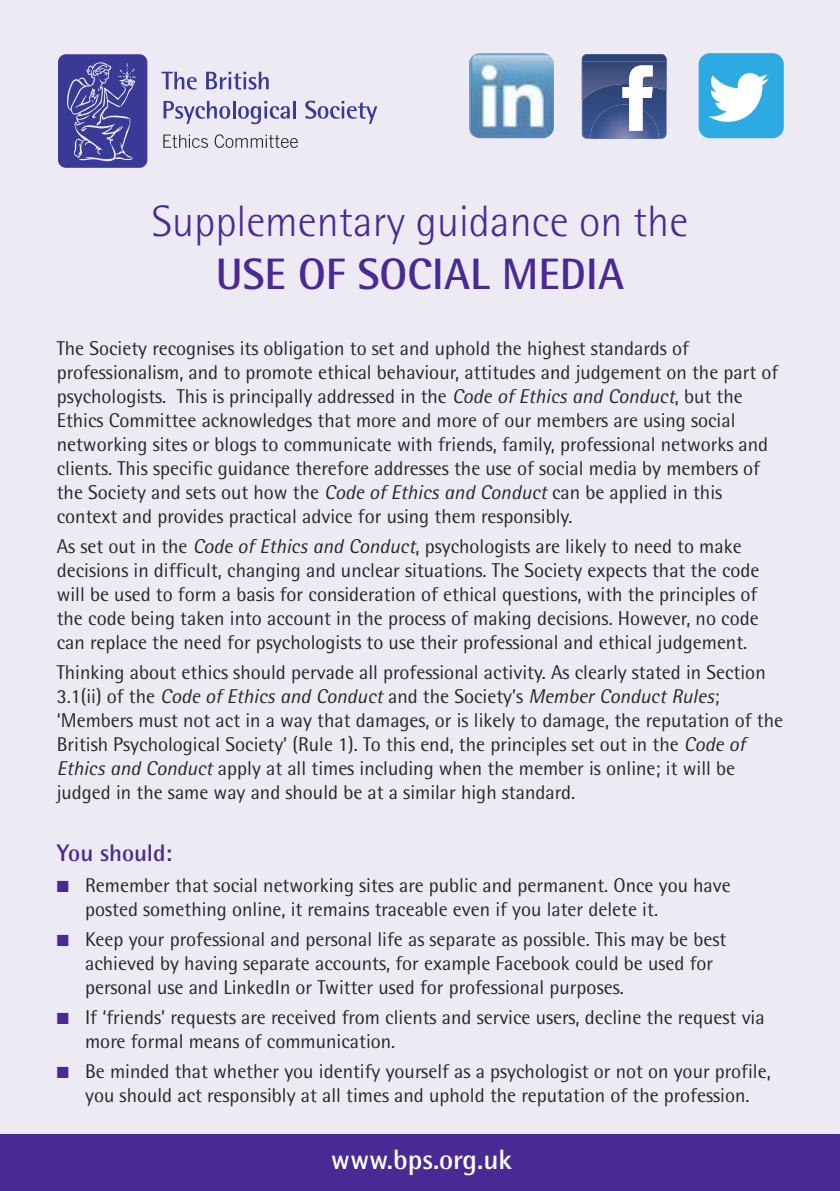
<style>
.page{position:relative;width:840px;height:1191px;background:#fff}
.page>*{position:absolute;margin:0;border:0;box-sizing:border-box;transform-origin:0 0}
.t1{font:300 44px "Rotis Semi Sans";color:#492a94}
.t2{font:700 44px "Rotis Semi Sans";color:#492a94}
.t3{font:700 28px "Rotis Semi Sans";color:#fff}
.t4{font:700 24px "Rotis Semi Sans";color:#492a94}
.t5{font:20px/24px "Rotis Semi Sans";color:#272627}
.s1{font-style:italic}
.s2{color:#492a94}
</style>
<div class="page">
<div style="left:0;top:0;width:839px;height:1190px;background:#edeaf4"></div>
<svg style="left:161px;top:72px;width:36px;height:18px"></svg>
<svg style="left:206px;top:72px;width:62px;height:18px"></svg>
<svg style="left:163px;top:101px;width:132px;height:23px"></svg>
<svg style="left:305px;top:101px;width:72px;height:23px"></svg>
<svg style="left:163px;top:135px;width:45px;height:13px"></svg>
<svg style="left:214px;top:134px;width:84px;height:14px"></svg>
<svg style="left:58px;top:54px;width:89px;height:114px;background:#504fa2"></svg>
<div style="left:0;top:1134px;width:839px;height:56px;background:#492a94"></div>
<svg style="left:581px;top:54px;width:85px;height:85px;background:#60709b"></svg>
<img style="left:469px;top:53px;width:84px;height:85px;border-radius:11px">
<div style="left:698px;top:53px;width:85px;height:85px;background:#2caae1;border-radius:11px"></div>
<svg style="left:708px;top:73px;width:60px;height:49px"></svg>
<h1 class="t1" style="left:152px;top:206px;width:538px">Supplementary guidance on the</h1>
<h1 class="t2" style="left:215px;top:259px;width:410px">USE OF SOCIAL MEDIA</h1>
<p class="t5" style="left:57px;top:338px;width:722px">The Society recognises its obligation to set and uphold the highest standards of professionalism, and to promote ethical behaviour, attitudes and judgement on the part of psychologists. This is principally addressed in the <span class="s1">Code of Ethics and Conduct</span>, but the Ethics Committee acknowledges that more and more of our members are using social networking sites or blogs to communicate with friends, family, professional networks and clients. This specific guidance therefore addresses the use of social media by members of the Society and sets out how the <span class="s1">Code of Ethics and Conduct</span> can be applied in this context and provides practical advice for using them responsibly.</p>
<p class="t5" style="left:57px;top:536px;width:704px">As set out in the <span class="s1">Code of Ethics and Conduct</span>, psychologists are likely to need to make decisions in difficult, changing and unclear situations. The Society expects that the code will be used to form a basis for consideration of ethical questions, with the principles of the code being taken into account in the process of making decisions. However, no code can replace the need for psychologists to use their professional and ethical judgement.</p>
<p class="t5" style="left:57px;top:662px;width:727px">Thinking about ethics should pervade all professional activity. As clearly stated in Section 3.1(ii) of the <span class="s1">Code of Ethics and Conduct</span> and the Society’s <span class="s1">Member Conduct Rules</span>; ‘Members must not act in a way that damages, or is likely to damage, the reputation of the British Psychological Society’ (Rule 1). To this end, the principles set out in the <span class="s1">Code of Ethics and Conduct</span> apply at all times including when the member is online; it will be judged in the same way and should be at a similar high standard.</p>
<p class="t4" style="left:57px;top:844px;width:117px">You should:</p>
<p class="t5" style="left:85px;top:875px;width:646px;text-indent:-28px"><span class="s2">■</span> Remember that social networking sites are public and permanent. Once you have posted something online, it remains traceable even if you later delete it.</p>
<p class="t5" style="left:85px;top:929px;width:642px;text-indent:-28px"><span class="s2">■</span> Keep your professional and personal life as separate as possible. This may be best achieved by having separate accounts, for example Facebook could be used for personal use and LinkedIn or Twitter used for professional purposes.</p>
<p class="t5" style="left:85px;top:1007px;width:680px;text-indent:-28px"><span class="s2">■</span> If ‘friends’ requests are received from clients and service users, decline the request via more formal means of communication.</p>
<p class="t5" style="left:57px;top:1060px;width:715px;text-align:center"><span class="s2">■</span> Be minded that whether you identify yourself as a psychologist or not on your profile, you should act responsibly at all times and uphold the reputation of the profession.</p>
<h2 class="t3" style="left:330px;top:1150px;width:182px">www.bps.org.uk</h2>
</div>
